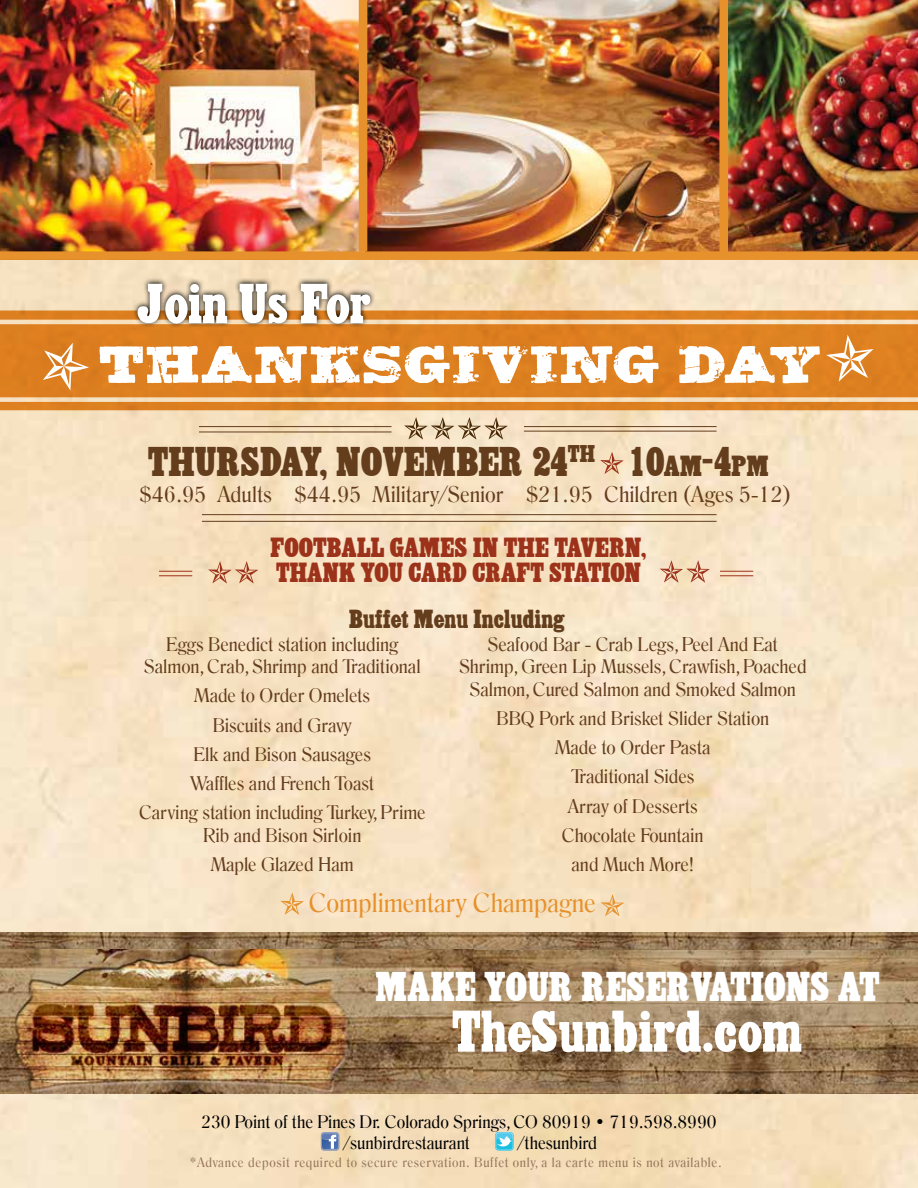
<style>
.page{position:relative;width:918px;height:1188px;background:#fff}
.page>*{position:absolute;margin:0;border:0;box-sizing:border-box;transform-origin:0 0}
.t1{font:57px "Akenaten";color:#fff}
.t2{font:54.75px "Akenaten";color:#fff}
.t3{font:54px "Hawksmoor";color:#fff}
.t4{font:40.5px "Akenaten";color:#633d1c}
.t5{font:40.5px "Akenaten";color:#fff}
.t6{font:27px/25.5px "Akenaten";letter-spacing:-.005em;color:#9d321a}
.t7{font:27px "Salernomi J";color:#e6912b}
.t8{font:25.5px "Akenaten";color:#633d1c}
.t9{font:22.5px "Salernomi J";color:#633d1c}
.t10{font:19.5px/29.2px "Salernomi J";color:#633d1c;text-align:center}
.t11{font:18px/21.6px "Salernomi J";color:#000}
.t12{font:13.5px "Salernomi J";letter-spacing:.05em;color:#95755c}
.s1{font-size:28.35px}
</style>
<div class="page">
<img style="left:0;top:260px;width:918px;height:928px">
<img style="left:0;top:932px;width:918px;height:17px">
<img style="left:0;top:949px;width:918px;height:144px">
<svg style="left:0;top:311px;width:918px;height:9px"></svg>
<div style="left:0;top:324px;width:918px;height:73px;background:#dd7f20"></div>
<div style="left:0;top:402px;width:918px;height:8px;background:#dc7f20"></div>
<svg style="left:43px;top:343px;width:46px;height:47px"></svg>
<svg style="left:826px;top:335px;width:48px;height:47px"></svg>
<svg style="left:321px;top:1132px;width:18px;height:19px"></svg>
<svg style="left:495px;top:1132px;width:19px;height:19px"></svg>
<svg style="left:495px;top:1132px;width:19px;height:18px"></svg>
<svg style="left:600px;top:452px;width:24px;height:22px"></svg>
<svg style="left:404px;top:417px;width:104px;height:23px"></svg>
<hr style="left:199px;top:426px;width:193px;height:1px;background:#633d1c">
<hr style="left:202px;top:514px;width:515px;height:1px;background:#633d1c">
<hr style="left:524px;top:426px;width:193px;height:1px;background:#633d1c">
<hr style="left:199px;top:432px;width:193px;height:1px;background:#633d1c">
<hr style="left:202px;top:521px;width:515px;height:1px;background:#633d1c">
<hr style="left:524px;top:431px;width:193px;height:1px;background:#633d1c">
<svg style="left:208px;top:561px;width:50px;height:23px"></svg>
<svg style="left:660px;top:560px;width:50px;height:23px"></svg>
<hr style="left:159px;top:571px;width:33px;height:1px;background:#9d321a">
<hr style="left:720px;top:571px;width:33px;height:1px;background:#9d321a">
<hr style="left:159px;top:575px;width:33px;height:1px;background:#9d321a">
<hr style="left:720px;top:575px;width:33px;height:1px;background:#9d321a">
<svg style="left:132px;top:277px;width:244px;height:51px"></svg>
<img style="left:367px;top:0;width:352px;height:251px">
<img style="left:728px;top:0;width:190px;height:251px">
<img style="left:0;top:0;width:359px;height:251px">
<div style="left:719px;top:0;width:9px;height:257px;background:#e6912b"></div>
<div style="left:359px;top:0;width:8px;height:251px;background:#e6912b"></div>
<div style="left:0;top:251px;width:918px;height:9px;background:#e6912b"></div>
<svg style="left:280px;top:892px;width:24px;height:23px"></svg>
<svg style="left:601px;top:894px;width:23px;height:23px"></svg>
<h2 class="t2" style="left:138px;top:280px;width:236px">Join Us For</h2>
<h3 class="t3" style="left:98px;top:329px;width:725px">THANKSGIVING DAY</h3>
<h3 class="t4" style="left:149px;top:444px;width:622px">THURSDAY, NOVEMBER 24<sup>TH</sup> 10<span class="s1">AM</span>-4<span class="s1">PM</span></h3>
<p class="t9" style="left:140px;top:481px;width:653px">$46.95 Adults $44.95 Military/Senior $21.95 Children (Ages 5-12)</p>
<h3 class="t6" style="left:271px;top:536px;width:378px">FOOTBALL GAMES IN THE TAVERN,<br>THANK YOU CARD CRAFT STATION</h3>
<h3 class="t8" style="left:349px;top:608px;width:218px">Buffet Menu Including</h3>
<p class="t10" style="left:144px;top:632px;width:278px;line-height:22.5px">Eggs Benedict station including<br>Salmon, Crab, Shrimp and Traditional</p>
<p class="t10" style="left:139px;top:681px;width:288px">Made to Order Omelets<br>Biscuits and Gravy<br>Elk and Bison Sausages<br>Waffles and French Toast<br>Carving station including Turkey, Prime</p>
<p class="t10" style="left:203px;top:820px;width:160px">Rib and Bison Sirloin<br>Maple Glazed Ham</p>
<p class="t10" style="left:459px;top:632px;width:349px;line-height:22.5px">Seafood Bar - Crab Legs, Peel And Eat<br>Shrimp, Green Lip Mussels, Crawfish, Poached<br>Salmon, Cured Salmon and Smoked Salmon</p>
<p class="t10" style="left:497px;top:703px;width:274px">BBQ Pork and Brisket Slider Station<br>Made to Order Pasta<br>Traditional Sides<br>Array of Desserts<br>Chocolate Fountain<br>and Much More!</p>
<h3 class="t7" style="left:309px;top:886px;width:288px">Complimentary Champagne</h3>
<h3 class="t5" style="left:376px;top:969px;width:506px">MAKE YOUR RESERVATIONS AT</h3>
<h1 class="t1" style="left:453px;top:1007px;width:353px">TheSunbird.com</h1>
<p class="t11" style="left:344px;top:1110px;width:374px;text-indent:-142px">230 Point of the Pines Dr. Colorado Springs, CO 80919 • 719.598.8990 /sunbirdrestaurant</p>
<p class="t11" style="left:518px;top:1132px;width:81px">/thesunbird</p>
<p class="t12" style="left:190px;top:1154px;width:533px">*Advance deposit required to secure reservation. Buffet only, a la carte menu is not available.</p>
</div>
